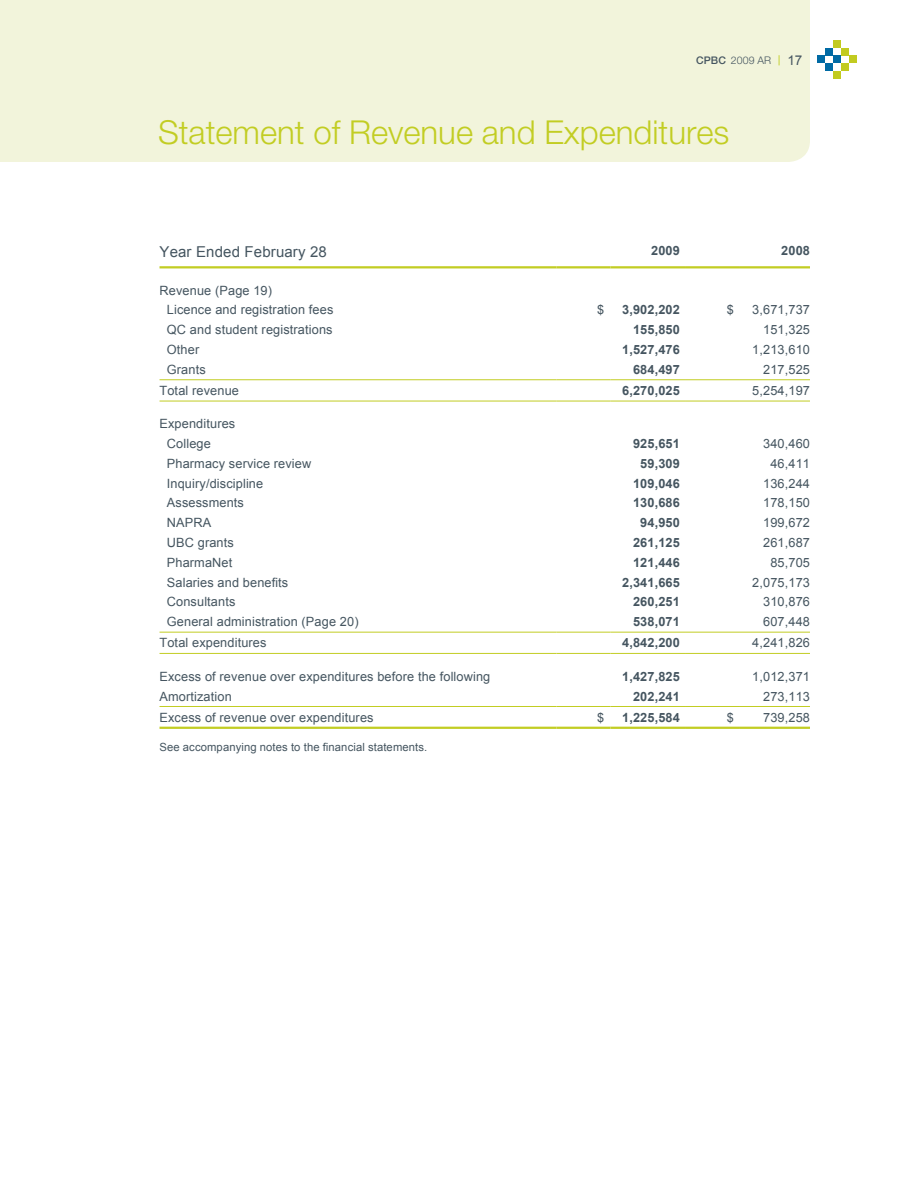
<style>
.page{position:relative;width:918px;height:1188px;background:#fff}
.page>*{position:absolute;margin:0;border:0;box-sizing:border-box;transform-origin:0 0}
.t1{font:300 33px "Helvetica Neue";color:#c2cd23}
.t2{font:15px "Arial";letter-spacing:.01em;color:#455560}
.t3{font:12.75px/19.8px "Arial";letter-spacing:.01em;color:#455560}
.t4{font:700 12.75px "Arial";letter-spacing:.01em;color:#455560}
.t5{font:11.25px "Arial";letter-spacing:.01em;color:#455560}
.t6{font:300 10.5px "Helvetica Neue";letter-spacing:.01em;color:#455560}
.s1{font-weight:500}
.s2{font-family:"Arial";font-weight:400;font-size:10.8px;color:#c2cd23}
.s3{font-family:"Arial";font-weight:400;font-size:13.5px}
</style>
<div class="page">
<div style="left:818px;top:56px;width:7px;height:7px;background:#006aa4"></div>
<div style="left:825px;top:63px;width:8px;height:8px;background:#006aa4"></div>
<div style="left:825px;top:48px;width:8px;height:8px;background:#006aa4"></div>
<div style="left:833px;top:56px;width:8px;height:7px;background:#006aa4"></div>
<div style="left:841px;top:48px;width:8px;height:8px;background:#c2cb20"></div>
<div style="left:841px;top:63px;width:8px;height:8px;background:#c2cb20"></div>
<div style="left:833px;top:40px;width:8px;height:8px;background:#c2cb20"></div>
<div style="left:833px;top:71px;width:8px;height:8px;background:#c2cb20"></div>
<div style="left:849px;top:56px;width:8px;height:7px;background:#c2cb20"></div>
<div style="left:0;top:0;width:810px;height:162px;background:#f2f4db"></div>
<hr style="left:160px;top:266px;width:396px;height:2px;background:#c2cd23">
<hr style="left:556px;top:266px;width:54px;height:2px;background:#c2cd23">
<hr style="left:610px;top:266px;width:76px;height:2px;background:#c2cd23">
<hr style="left:686px;top:266px;width:54px;height:2px;background:#c2cd23">
<hr style="left:740px;top:266px;width:70px;height:2px;background:#c2cd23">
<hr style="left:160px;top:379px;width:396px;height:1px;background:#c2cd23">
<hr style="left:556px;top:379px;width:54px;height:1px;background:#c2cd23">
<hr style="left:610px;top:379px;width:76px;height:1px;background:#c2cd23">
<hr style="left:686px;top:379px;width:54px;height:1px;background:#c2cd23">
<hr style="left:740px;top:379px;width:70px;height:1px;background:#c2cd23">
<hr style="left:160px;top:401px;width:396px;height:1px;background:#c2cd23">
<hr style="left:556px;top:401px;width:54px;height:1px;background:#c2cd23">
<hr style="left:610px;top:401px;width:76px;height:1px;background:#c2cd23">
<hr style="left:686px;top:401px;width:54px;height:1px;background:#c2cd23">
<hr style="left:740px;top:401px;width:70px;height:1px;background:#c2cd23">
<hr style="left:160px;top:632px;width:396px;height:1px;background:#c2cd23">
<hr style="left:556px;top:632px;width:54px;height:1px;background:#c2cd23">
<hr style="left:610px;top:632px;width:76px;height:1px;background:#c2cd23">
<hr style="left:686px;top:632px;width:54px;height:1px;background:#c2cd23">
<hr style="left:740px;top:632px;width:70px;height:1px;background:#c2cd23">
<hr style="left:160px;top:653px;width:396px;height:1px;background:#c2cd23">
<hr style="left:556px;top:653px;width:54px;height:1px;background:#c2cd23">
<hr style="left:610px;top:653px;width:76px;height:1px;background:#c2cd23">
<hr style="left:686px;top:653px;width:54px;height:1px;background:#c2cd23">
<hr style="left:740px;top:653px;width:70px;height:1px;background:#c2cd23">
<hr style="left:160px;top:706px;width:396px;height:1px;background:#c2cd23">
<hr style="left:556px;top:706px;width:54px;height:1px;background:#c2cd23">
<hr style="left:610px;top:706px;width:76px;height:1px;background:#c2cd23">
<hr style="left:686px;top:706px;width:54px;height:1px;background:#c2cd23">
<hr style="left:740px;top:706px;width:70px;height:1px;background:#c2cd23">
<hr style="left:160px;top:727px;width:396px;height:2px;background:#c2cd23">
<hr style="left:556px;top:727px;width:54px;height:2px;background:#c2cd23">
<hr style="left:610px;top:727px;width:76px;height:2px;background:#c2cd23">
<hr style="left:686px;top:727px;width:54px;height:2px;background:#c2cd23">
<hr style="left:740px;top:727px;width:70px;height:2px;background:#c2cd23">
<p class="t6" style="left:696px;top:54px;width:108px"><span class="s1">CPBC</span> 2009 AR <span class="s2">|</span> <span class="s3">17</span></p>
<h1 class="t1" style="left:158px;top:112px;width:573px">Statement of Revenue and Expenditures</h1>
<p class="t2" style="left:160px;top:241px;width:169px">Year Ended February 28</p>
<p class="t4" style="left:651px;top:242px;width:30px">2009</p>
<p class="t4" style="left:781px;top:242px;width:30px">2008</p>
<p class="t3" style="left:167px;top:280px;width:168px;text-indent:-7px">Revenue (Page 19)<br>Licence and registration fees</p>
<p class="t3" style="left:597px;top:300px;width:9px">$</p>
<p class="t4" style="left:622px;top:302px;width:59px">3,902,202</p>
<p class="t3" style="left:727px;top:300px;width:9px">$</p>
<p class="t3" style="left:752px;top:300px;width:59px">3,671,737</p>
<p class="t3" style="left:167px;top:320px;width:167px">QC and student registrations</p>
<p class="t4" style="left:633px;top:321px;width:48px">155,850</p>
<p class="t3" style="left:763px;top:320px;width:48px">151,325</p>
<p class="t3" style="left:167px;top:340px;width:34px">Other</p>
<p class="t4" style="left:622px;top:341px;width:59px">1,527,476</p>
<p class="t3" style="left:752px;top:340px;width:59px">1,213,610</p>
<p class="t3" style="left:167px;top:360px;width:40px">Grants</p>
<p class="t4" style="left:633px;top:361px;width:48px">684,497</p>
<p class="t3" style="left:763px;top:360px;width:48px">217,525</p>
<p class="t3" style="left:160px;top:381px;width:81px">Total revenue</p>
<p class="t4" style="left:622px;top:382px;width:59px">6,270,025</p>
<p class="t3" style="left:752px;top:381px;width:59px">5,254,197</p>
<p class="t3" style="left:167px;top:414px;width:70px;text-indent:-7px">Expenditures<br>College</p>
<p class="t4" style="left:633px;top:435px;width:48px">925,651</p>
<p class="t3" style="left:763px;top:434px;width:48px">340,460</p>
<p class="t3" style="left:167px;top:454px;width:146px">Pharmacy service review</p>
<p class="t4" style="left:640px;top:455px;width:41px">59,309</p>
<p class="t3" style="left:770px;top:454px;width:41px">46,411</p>
<p class="t3" style="left:167px;top:473px;width:98px">Inquiry/discipline</p>
<p class="t4" style="left:633px;top:475px;width:48px">109,046</p>
<p class="t3" style="left:763px;top:473px;width:48px">136,244</p>
<p class="t3" style="left:167px;top:493px;width:79px">Assessments</p>
<p class="t4" style="left:633px;top:495px;width:48px">130,686</p>
<p class="t3" style="left:763px;top:493px;width:48px">178,150</p>
<p class="t3" style="left:167px;top:513px;width:46px">NAPRA</p>
<p class="t4" style="left:640px;top:514px;width:41px">94,950</p>
<p class="t3" style="left:763px;top:513px;width:48px">199,672</p>
<p class="t3" style="left:167px;top:533px;width:69px">UBC grants</p>
<p class="t4" style="left:633px;top:534px;width:48px">261,125</p>
<p class="t3" style="left:763px;top:533px;width:48px">261,687</p>
<p class="t3" style="left:167px;top:553px;width:67px">PharmaNet</p>
<p class="t4" style="left:633px;top:554px;width:48px">121,446</p>
<p class="t3" style="left:770px;top:553px;width:41px">85,705</p>
<p class="t3" style="left:167px;top:572px;width:123px">Salaries and benefits</p>
<p class="t4" style="left:622px;top:574px;width:59px">2,341,665</p>
<p class="t3" style="left:752px;top:572px;width:59px">2,075,173</p>
<p class="t3" style="left:167px;top:592px;width:70px">Consultants</p>
<p class="t4" style="left:633px;top:594px;width:48px">260,251</p>
<p class="t3" style="left:763px;top:592px;width:48px">310,876</p>
<p class="t3" style="left:167px;top:612px;width:193px">General administration (Page 20)</p>
<p class="t4" style="left:633px;top:613px;width:48px">538,071</p>
<p class="t3" style="left:763px;top:612px;width:48px">607,448</p>
<p class="t3" style="left:160px;top:633px;width:109px">Total expenditures</p>
<p class="t4" style="left:622px;top:635px;width:59px">4,842,200</p>
<p class="t3" style="left:752px;top:633px;width:59px">4,241,826</p>
<p class="t3" style="left:160px;top:667px;width:332px">Excess of revenue over expenditures before the following</p>
<p class="t4" style="left:622px;top:668px;width:59px">1,427,825</p>
<p class="t3" style="left:752px;top:667px;width:59px">1,012,371</p>
<p class="t3" style="left:160px;top:686px;width:74px">Amortization</p>
<p class="t4" style="left:633px;top:688px;width:48px">202,241</p>
<p class="t3" style="left:763px;top:686px;width:48px">273,113</p>
<p class="t3" style="left:160px;top:708px;width:216px">Excess of revenue over expenditures</p>
<p class="t3" style="left:597px;top:708px;width:9px">$</p>
<p class="t4" style="left:622px;top:709px;width:59px">1,225,584</p>
<p class="t3" style="left:727px;top:708px;width:9px">$</p>
<p class="t3" style="left:763px;top:708px;width:48px">739,258</p>
<p class="t5" style="left:160px;top:739px;width:269px">See accompanying notes to the financial statements.</p>
</div>
